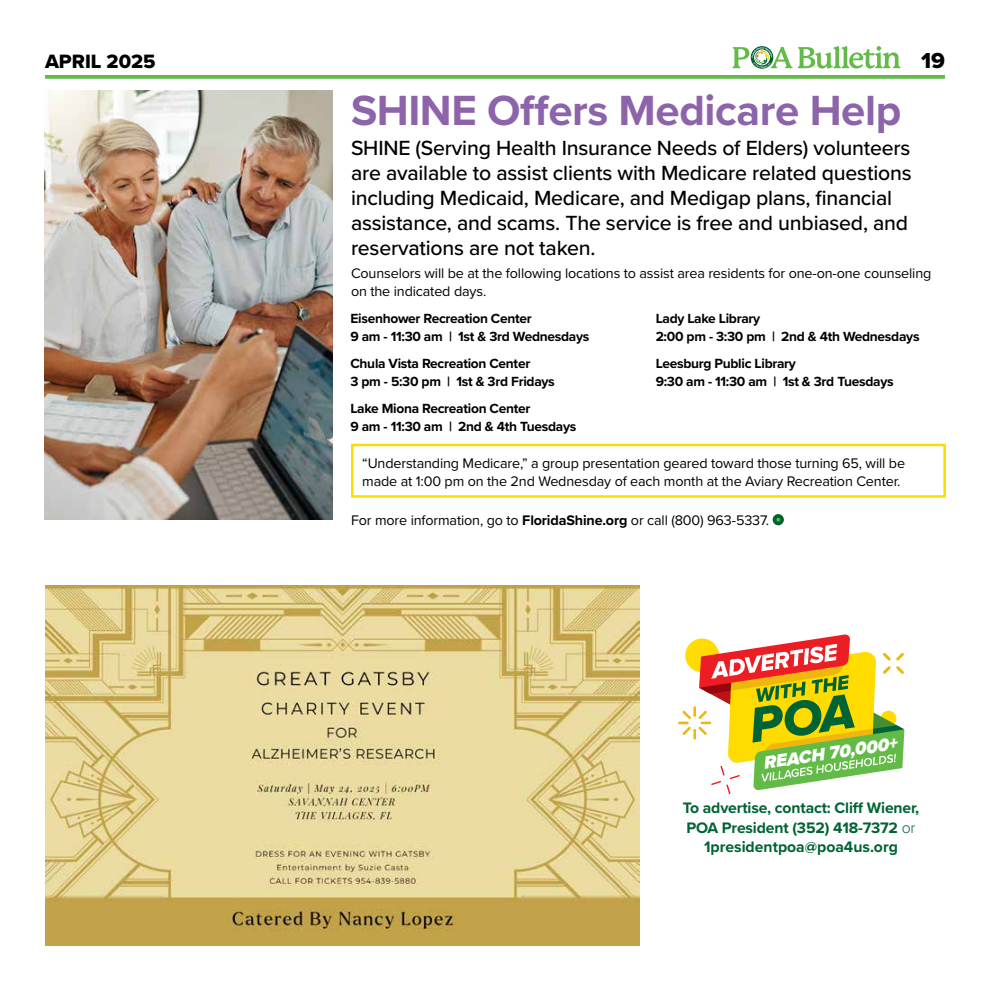
<style>
.page{position:relative;width:990px;height:990px;background:#fff}
.page>*{position:absolute;margin:0;border:0;box-sizing:border-box;transform-origin:0 0}
.t1{font:700 43.75px "Proxima Nova";letter-spacing:-.01em;color:#8d64aa}
.t2{font:22.5px "Proxima Nova Extrabld";color:#000}
.t3{font:500 21.25px/25px "Proxima Nova";letter-spacing:-.01em;color:#000}
.t4{font:20px "Proxima Nova Extrabld";color:#000}
.t5{font:italic 900 18.25px "Proxima Nova";color:#fff}
.t6{font:700 15.75px/19.1px "Proxima Nova";letter-spacing:-.01em;color:#006334;text-align:center}
.t7{font:14.38px/17.5px "Proxima Nova";letter-spacing:-.01em;color:#000}
.t8{font:700 13.75px/17.5px "Proxima Nova";letter-spacing:-.02em;color:#000}
.s1{font-weight:700}
.s2{font-weight:300}
</style>
<div class="page">
<svg style="left:45px;top:75px;width:900px;height:4px;background:#6bbf51"></svg>
<svg style="left:732px;top:46px;width:169px;height:23px"></svg>
<div style="left:773px;top:514px;width:11px;height:11px;background:#006334;border-radius:50%"></div>
<svg style="left:776px;top:518px;width:4px;height:4px"></svg>
<div style="left:351px;top:444px;width:595px;height:54px;border:2px solid #ffdb00"></div>
<img style="left:46px;top:585px;width:594px;height:360px">
<svg style="left:678px;top:634px;width:226px;height:160px"></svg>
<img style="left:45px;top:91px;width:288px;height:428px">
<h3 class="t4" style="left:45px;top:46px;width:112px">APRIL 2025</h3>
<h2 class="t2" style="left:921px;top:44px;width:25px">19</h2>
<h1 class="t1" style="left:351px;top:77px;width:552px">SHINE Offers Medicare Help</h1>
<p class="t3" style="left:351px;top:135px;width:562px">SHINE (Serving Health Insurance Needs of Elders) volunteers are available to assist clients with Medicare related questions including Medicaid, Medicare, and Medigap plans, financial assistance, and scams. The service is free and unbiased, and reservations are not taken.</p>
<p class="t7" style="left:351px;top:264px;width:582px">Counselors will be at the following locations to assist area residents for one-on-one counseling on the indicated days.</p>
<p class="t8" style="left:350px;top:310px;width:240px">Eisenhower Recreation Center<br>9 am - 11:30 am | 1st &amp; 3rd Wednesdays</p>
<p class="t8" style="left:350px;top:355px;width:206px">Chula Vista Recreation Center<br>3 pm - 5:30 pm | 1st &amp; 3rd Fridays</p>
<p class="t8" style="left:350px;top:400px;width:228px">Lake Miona Recreation Center<br>9 am - 11:30 am | 2nd &amp; 4th Tuesdays</p>
<p class="t8" style="left:656px;top:310px;width:265px">Lady Lake Library<br>2:00 pm - 3:30 pm | 2nd &amp; 4th Wednesdays</p>
<p class="t8" style="left:656px;top:355px;width:240px">Leesburg Public Library<br>9:30 am - 11:30 am | 1st &amp; 3rd Tuesdays</p>
<p class="t7" style="left:362px;top:454px;width:544px">“Understanding Medicare,” a group presentation geared toward those turning 65, will be made at 1:00 pm on the 2nd Wednesday of each month at the Aviary Recreation Center.</p>
<p class="t7" style="left:351px;top:511px;width:420px">For more information, go to <span class="s1">FloridaShine.org</span> or call (800) 963-5337.</p>
<p class="t5" style="left:761px;top:749px;width:137px;rotate:-8deg">REACH 70,000+</p>
<p class="t6" style="left:683px;top:798px;width:238px">To advertise, contact: Cliff Wiener,<br>POA President (352) 418-7372 <span class="s2">or<br></span>1presidentpoa@poa4us.org</p>
</div>
